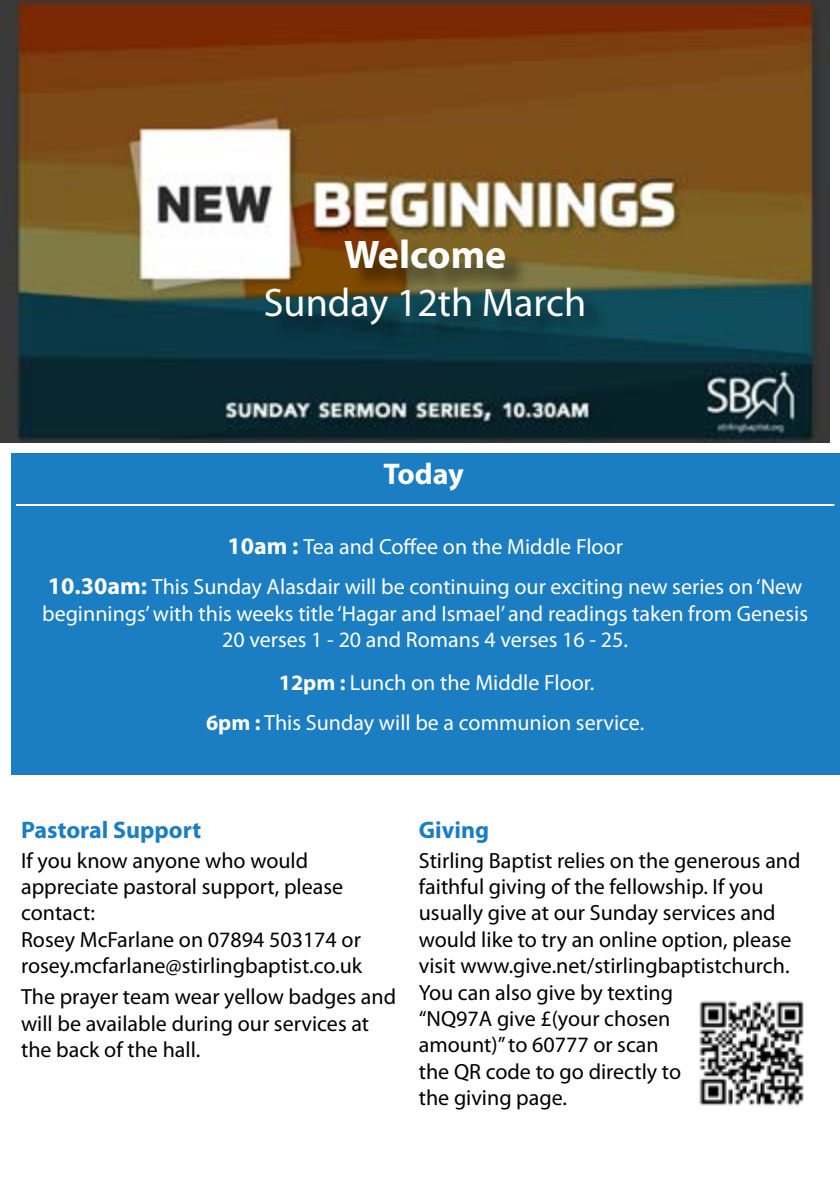
<style>
.page{position:relative;width:840px;height:1191px;background:#fff}
.page>*{position:absolute;margin:0;border:0;box-sizing:border-box;transform-origin:0 0}
.t1{font:40px "Myriad Pro";color:#fff}
.t2{font:700 40px "Myriad Pro";color:#fff}
.t3{font:700 30px "Myriad Pro";letter-spacing:-.005em;color:#fff}
.t4{font:700 24px "Myriad Pro";color:#1b7dc2}
.t5{font:22px/26.4px "Myriad Pro";color:#000}
.t6{font:22px/26.4px "Myriad Pro";color:#fff}
.s1{font-weight:700;font-size:24px}
.s2{font-weight:700}
</style>
<div class="page">
<img style="left:0;top:0;width:828px;height:442px">
<div style="left:269px;top:241px;width:338px;height:108px;background:#000;opacity:.5"></div>
<div style="left:11px;top:454px;width:828px;height:321px;background:#1b7dc2"></div>
<hr style="left:16px;top:504px;width:817px;height:2px;background:#fff">
<img style="left:699px;top:1000px;width:105px;height:106px">
<h1 class="t2" style="left:344px;top:232px;width:164px">Welcome</h1>
<h1 class="t1" style="left:264px;top:281px;width:324px">Sunday 12th March</h1>
<h2 class="t3" style="left:383px;top:457px;width:82px">Today</h2>
<p class="t6" style="left:227px;top:534px;width:397px"><span class="s1">10am :</span> Tea and Coffee on the Middle Floor</p>
<p class="t6" style="left:42px;top:574px;width:766px;text-align:center"><span class="s1">10.30am:</span> This Sunday Alasdair will be continuing our exciting new series on ‘New beginnings’ with this weeks title ‘Hagar and Ismael’ and readings taken from Genesis<br>20 verses 1 - 20 and Romans 4 verses 16 - 25.</p>
<p class="t6" style="left:206px;top:663px;width:439px;line-height:40px;text-indent:73px"><span class="s2">12pm :</span> Lunch on the Middle Floor.<br><span class="s2">6pm :</span> This Sunday will be a communion service.</p>
<p class="t4" style="left:21px;top:816px;width:182px">Pastoral Support</p>
<p class="t4" style="left:418px;top:816px;width:72px">Giving</p>
<p class="t5" style="left:21px;top:847px;width:342px">If you know anyone who would appreciate pastoral support, please contact:<br>Rosey McFarlane on 07894 503174 or rosey.mcfarlane@stirlingbaptist.co.uk</p>
<p class="t5" style="left:418px;top:847px;width:383px">Stirling Baptist relies on the generous and faithful giving of the fellowship. If you usually give at our Sunday services and would like to try an online option, please visit www.give.net/stirlingbaptistchurch.<br>You can also give by texting<br>“NQ97A give £(your chosen<br>amount)” to 60777 or scan<br>the QR code to go directly to<br>the giving page.</p>
<p class="t5" style="left:21px;top:984px;width:376px">The prayer team wear yellow badges and will be available during our services at the back of the hall.</p>
</div>
